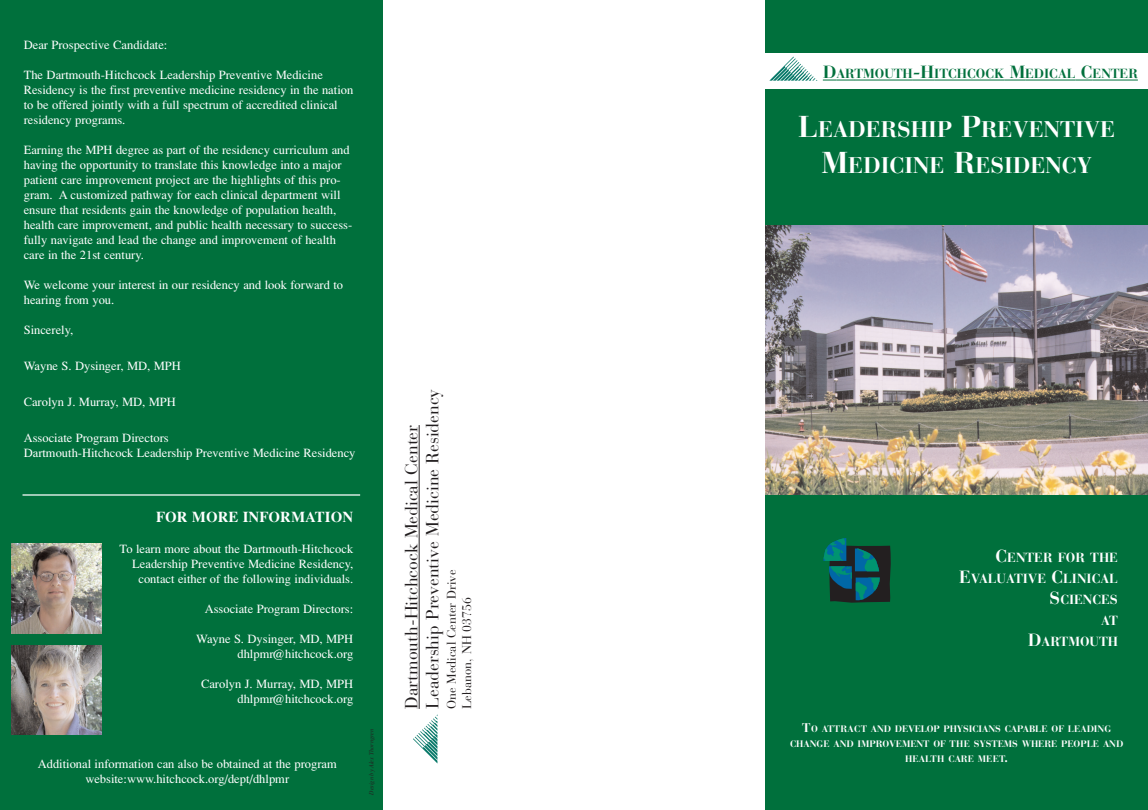
<style>
.page{position:relative;width:1148px;height:810px;background:#fff}
.page>*{position:absolute;margin:0;border:0;box-sizing:border-box;transform-origin:0 0}
.t1{font:700 22.5px/36.1px "Bauer Bodoni";color:#fff;text-align:center}
.t2{font:17.5px/21.1px "Bauer Bodoni";color:#231f20}
.t3{font:700 15px "Times";color:#fff}
.t4{font:700 13.12px/21.1px "Bauer Bodoni";color:#fff;text-align:right}
.t5{font:700 13.12px "Bauer Bodoni";color:#00703c}
.t6{font:12.5px/15px "Times";color:#fff}
.t7{font:12.5px/15.1px "Bauer Bodoni";color:#231f20}
.t8{font:700 9.38px/15px "Bauer Bodoni";color:#fff;text-align:center}
.t9{font:italic 6.25px "Times";color:#231f20}
.s1{font-size:17.5px}
.s2{font-size:30px}
.s3{font-size:12.5px}
</style>
<div class="page">
<div style="left:0;top:0;width:382px;height:810px;background:#00703c"></div>
<div style="left:765px;top:0;width:383px;height:810px;background:#00703c"></div>
<img style="left:765px;top:225px;width:383px;height:270px">
<div style="left:764px;top:54px;width:384px;height:35px;background:#fff"></div>
<hr style="left:854px;top:80px;width:58px;height:1px;background:#00703c">
<svg style="left:912px;top:80px;width:22px;height:1px"></svg>
<hr style="left:934px;top:80px;width:70px;height:1px;background:#00703c">
<svg style="left:1004px;top:80px;width:21px;height:1px"></svg>
<hr style="left:1025px;top:80px;width:50px;height:1px;background:#00703c">
<svg style="left:1075px;top:80px;width:17px;height:1px"></svg>
<hr style="left:1092px;top:80px;width:45px;height:1px;background:#00703c">
<svg style="left:769px;top:57px;width:85px;height:24px"></svg>
<svg style="left:823px;top:538px;width:67px;height:65px"></svg>
<svg style="left:413px;top:681px;width:24px;height:82px"></svg>
<hr style="left:419px;top:425px;width:1px;height:256px;background:#231f20">
<img style="left:11px;top:645px;width:90px;height:90px">
<img style="left:11px;top:544px;width:90px;height:90px">
<hr style="left:22px;top:494px;width:338px;height:2px;background:#fff">
<p class="t6" style="left:24px;top:39px;width:145px">Dear Prospective Candidate:</p>
<p class="t6" style="left:24px;top:69px;width:331px">The Dartmouth-Hitchcock Leadership Preventive Medicine Residency is the first preventive medicine residency in the nation to be offered jointly with a full spectrum of accredited clinical residency programs.</p>
<p class="t6" style="left:24px;top:144px;width:330px">Earning the MPH degree as part of the residency curriculum and having the opportunity to translate this knowledge into a major patient care improvement project are the highlights of this pro&shy;gram. A customized pathway for each clinical department will ensure that residents gain the knowledge of population health, health care improvement, and public health necessary to success&shy;fully navigate and lead the change and improvement of health care in the 21st century.</p>
<p class="t6" style="left:24px;top:279px;width:321px">We welcome your interest in our residency and look forward to hearing from you.</p>
<p class="t6" style="left:24px;top:324px;width:51px">Sincerely,</p>
<p class="t6" style="left:24px;top:360px;width:158px">Wayne S. Dysinger, MD, MPH</p>
<p class="t6" style="left:24px;top:396px;width:154px">Carolyn J. Murray, MD, MPH</p>
<p class="t6" style="left:24px;top:432px;width:333px">Associate Program Directors<br>Dartmouth-Hitchcock Leadership Preventive Medicine Residency</p>
<p class="t3" style="left:156px;top:512px;width:199px">FOR MORE INFORMATION</p>
<p class="t6" style="left:120px;top:543px;width:235px;text-align:right">To learn more about the Dartmouth-Hitchcock<br>Leadership Preventive Medicine Residency, contact either of the following individuals.</p>
<p class="t6" style="left:205px;top:603px;width:150px">Associate Program Directors:</p>
<p class="t6" style="left:196px;top:633px;width:159px;text-align:right">Wayne S. Dysinger, MD, MPH dhlpmr@hitchcock.org</p>
<p class="t6" style="left:201px;top:678px;width:154px;text-align:right">Carolyn J. Murray, MD, MPH dhlpmr@hitchcock.org</p>
<p class="t6" style="left:38px;top:757px;width:300px;text-align:center">Additional information can also be obtained at the program website:www.hitchcock.org/dept/dhlpmr</p>
<p class="t9" style="left:369px;top:795px;width:68px;rotate:-90deg">Design by Alex Thorngren</p>
<h2 class="t2" style="left:403px;top:709px;width:322px;rotate:-90deg">Dartmouth-Hitchcock Medical Center<br>Leadership Preventive Medicine Residency</h2>
<p class="t7" style="left:445px;top:709px;width:141px;rotate:-90deg">One Medical Center Drive<br>Lebanon, NH 03756</p>
<p class="t5" style="left:822px;top:69px;width:316px"><span class="s1">D</span>ARTMOUTH<span class="s1">-H</span>ITCHCOCK <span class="s1">M</span>EDICAL <span class="s1">C</span>ENTER</p>
<h1 class="t1" style="left:798px;top:114px;width:318px"><span class="s2">L</span>EADERSHIP <span class="s2">P</span>REVENTIVE<br><span class="s2">M</span>EDICINE <span class="s2">R</span>ESIDENCY</h1>
<p class="t4" style="left:959px;top:548px;width:160px"><span class="s1">C</span>ENTER FOR THE<br><span class="s1">E</span>VALUATIVE <span class="s1">C</span>LINICAL<br><span class="s1">S</span>CIENCES<br>AT<br><span class="s1">D</span>ARTMOUTH</p>
<p class="t8" style="left:790px;top:723px;width:335px"><span class="s3">T</span>O ATTRACT AND DEVELOP PHYSICIANS CAPABLE OF LEADING<br>CHANGE AND IMPROVEMENT OF THE SYSTEMS WHERE PEOPLE AND<br>HEALTH CARE MEET<span class="s3">.</span></p>
</div>
